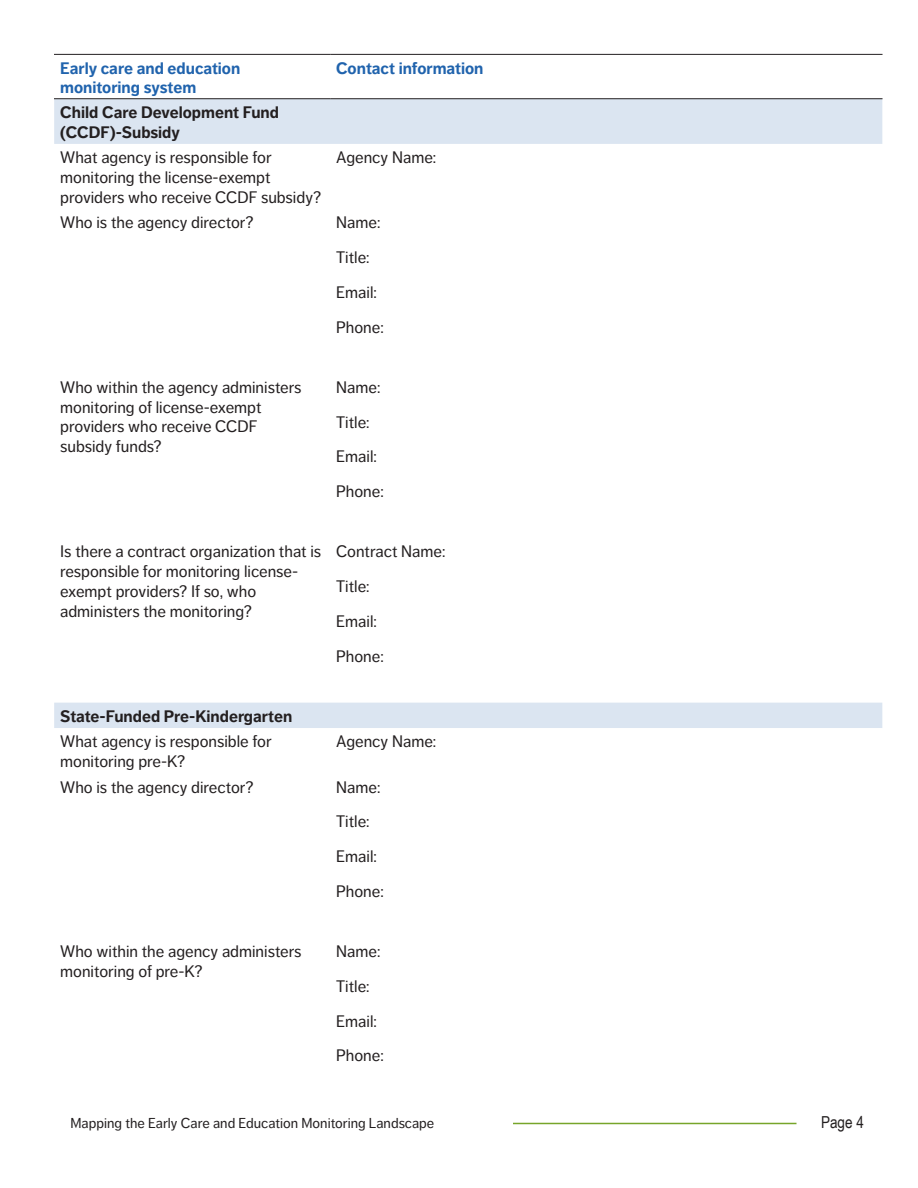
<style>
.page{position:relative;width:918px;height:1188px;background:#fff}
.page>*{position:absolute;margin:0;border:0;box-sizing:border-box;transform-origin:0 0}
.t1{font:16.5px/34.8px "Dagny Pro";color:#231f20}
.t2{font:700 16.5px/19.8px "Dagny Pro";color:#231f20}
.t3{font:700 16.5px/19px "Dagny Pro";color:#2063ad}
.t4{font:16.5px "Arial Narrow";color:#231f20}
.t5{font:14.25px "Dagny Pro";color:#231f20}
</style>
<div class="page">
<hr style="left:513px;top:1123px;width:283px;height:1px;background:#77a52a">
<svg style="left:54px;top:99px;width:828px;height:629px"></svg>
<hr style="left:54px;top:54px;width:276px;height:1px;background:#231f20">
<hr style="left:330px;top:54px;width:553px;height:1px;background:#231f20">
<hr style="left:54px;top:98px;width:276px;height:1px;background:#231f20">
<hr style="left:330px;top:98px;width:553px;height:1px;background:#231f20">
<p class="t3" style="left:60px;top:59px;width:182px">Early care and education monitoring system</p>
<p class="t3" style="left:336px;top:59px;width:149px">Contact information</p>
<h4 class="t2" style="left:60px;top:103px;width:220px">Child Care Development Fund (CCDF)-Subsidy</h4>
<p class="t1" style="left:60px;top:148px;width:262px;line-height:19.8px">What agency is responsible for monitoring the license-exempt providers who receive CCDF subsidy?</p>
<p class="t1" style="left:336px;top:140px;width:102px">Agency Name:</p>
<p class="t1" style="left:60px;top:205px;width:195px">Who is the agency director?</p>
<p class="t1" style="left:336px;top:205px;width:49px">Name:<br>Title:<br>Email:<br>Phone:</p>
<p class="t1" style="left:60px;top:377px;width:243px;line-height:19.8px">Who within the agency administers monitoring of license-exempt providers who receive CCDF subsidy funds?</p>
<p class="t1" style="left:336px;top:370px;width:49px">Name:<br>Title:<br>Email:<br>Phone:</p>
<p class="t1" style="left:60px;top:542px;width:263px;line-height:19.8px">Is there a contract organization that is responsible for monitoring license&shy;exempt providers? If so, who administers the monitoring?</p>
<p class="t1" style="left:336px;top:534px;width:111px">Contract Name:<br>Title:<br>Email:<br>Phone:</p>
<h4 class="t2" style="left:60px;top:706px;width:234px">State-Funded Pre-Kindergarten</h4>
<p class="t1" style="left:60px;top:732px;width:213px;line-height:19.8px">What agency is responsible for monitoring pre-K?</p>
<p class="t1" style="left:336px;top:724px;width:102px">Agency Name:</p>
<p class="t1" style="left:60px;top:769px;width:195px">Who is the agency director?</p>
<p class="t1" style="left:336px;top:769px;width:49px">Name:<br>Title:<br>Email:<br>Phone:</p>
<p class="t1" style="left:60px;top:942px;width:243px;line-height:19.8px">Who within the agency administers monitoring of pre-K?</p>
<p class="t1" style="left:336px;top:934px;width:49px">Name:<br>Title:<br>Email:<br>Phone:</p>
<p class="t5" style="left:70px;top:1115px;width:365px">Mapping the Early Care and Education Monitoring Landscape</p>
<p class="t4" style="left:821px;top:1110px;width:44px">Page 4</p>
</div>
